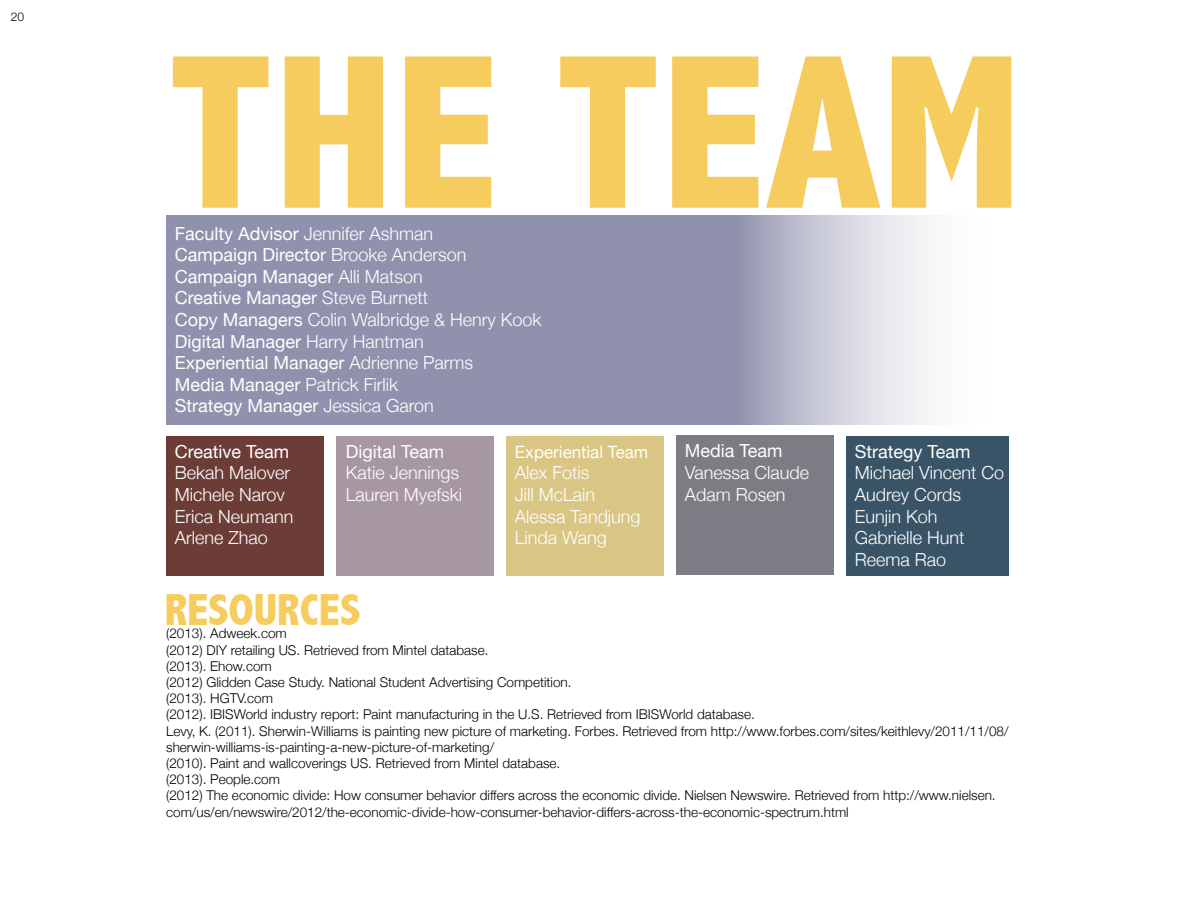
<style>
.page{position:relative;width:1188px;height:918px;background:#fff}
.page>*{position:absolute;margin:0;border:0;box-sizing:border-box;transform-origin:0 0}
.t1{font:800 condensed 222px "Abadi";color:#f6cc5e}
.t2{font:800 condensed 45px "Abadi";color:#f6cc5e}
.t3{font:18px/21.6px "Helvetica Neue";color:#fff}
.t4{font:300 18px/21.6px "Helvetica Neue";color:#fff}
.t5{font:16.95px "Helvetica Neue";color:#fff}
.t6{font:300 13.5px/16.2px "Helvetica Neue";color:#000}
.t7{font:300 12px "Helvetica Neue";color:#000}
.s1{font-weight:300}
</style>
<div class="page">
<svg style="left:166px;top:215px;width:762px;height:210px;background:#9ea0b7"></svg>
<div style="left:166px;top:436px;width:158px;height:139px;background:#6c3d37"></div>
<div style="left:336px;top:436px;width:158px;height:139px;background:#a797a2"></div>
<div style="left:506px;top:436px;width:158px;height:139px;background:#d9c684"></div>
<div style="left:676px;top:436px;width:158px;height:139px;background:#7c7d84"></div>
<div style="left:846px;top:436px;width:163px;height:139px;background:#395467"></div>
<p class="t7" style="left:11px;top:7px;width:15px">20</p>
<h1 class="t1" style="left:167px;top:5px;width:856px">THE TEAM</h1>
<p class="t3" style="left:175px;top:223px;width:368px">Faculty Advisor <span class="s1">Jennifer Ashman<br></span>Campaign Director <span class="s1">Brooke Anderson </span>Campaign Manager <span class="s1">Alli Matson<br></span>Creative Manager <span class="s1">Steve Burnett<br></span>Copy Managers <span class="s1">Colin Walbridge &amp; Henry Kook </span>Digital Manager <span class="s1">Harry Hantman<br></span>Experiential Manager <span class="s1">Adrienne Parms<br></span>Media Manager <span class="s1">Patrick Firlik<br></span>Strategy Manager <span class="s1">Jessica Garon</span></p>
<h3 class="t3" style="left:175px;top:442px;width:116px">Creative Team</h3>
<h3 class="t4" style="left:175px;top:461px;width:120px">Bekah Malover<br>Michele Narov<br>Erica Neumann<br>Arlene Zhao</h3>
<h3 class="t3" style="left:346px;top:442px;width:100px">Digital Team</h3>
<h3 class="t4" style="left:346px;top:461px;width:118px">Katie Jennings<br>Lauren Myefski</h3>
<p class="t5" style="left:515px;top:439px;width:135px">Experiential Team</p>
<h3 class="t4" style="left:515px;top:461px;width:127px">Alex Fotis<br>Jill McLain<br>Alessa Tandjung<br>Linda Wang</h3>
<h2 class="t2" style="left:165px;top:584px;width:197px">RESOURCES</h2>
<h3 class="t3" style="left:685px;top:441px;width:99px">Media Team</h3>
<h3 class="t4" style="left:685px;top:461px;width:126px">Vanessa Claude<br>Adam Rosen</h3>
<h3 class="t3" style="left:855px;top:442px;width:117px">Strategy Team</h3>
<h3 class="t4" style="left:855px;top:461px;width:151px">Michael Vincent Co<br>Audrey Cords<br>Eunjin Koh<br>Gabrielle Hunt<br>Reema Rao</h3>
<p class="t6" style="left:166px;top:625px;width:844px">(2013). Adweek.com<br>(2012) DIY retailing US. Retrieved from Mintel database.<br>(2013). Ehow.com<br>(2012) Glidden Case Study. National Student Advertising Competition.<br>(2013). HGTV.com<br>(2012). IBISWorld industry report: Paint manufacturing in the U.S. Retrieved from IBISWorld database.<br>Levy, K. (2011). Sherwin-Williams is painting new picture of marketing. Forbes. Retrieved from http://www.forbes.com/sites/keithlevy/2011/11/08/ sherwin-williams-is-painting-a-new-picture-of-marketing/<br>(2010). Paint and wallcoverings US. Retrieved from Mintel database.<br>(2013). People.com<br>(2012) The economic divide: How consumer behavior differs across the economic divide. Nielsen Newswire. Retrieved from http://www.nielsen. com/us/en/newswire/2012/the-economic-divide-how-consumer-behavior-differs-across-the-economic-spectrum.html</p>
</div>
